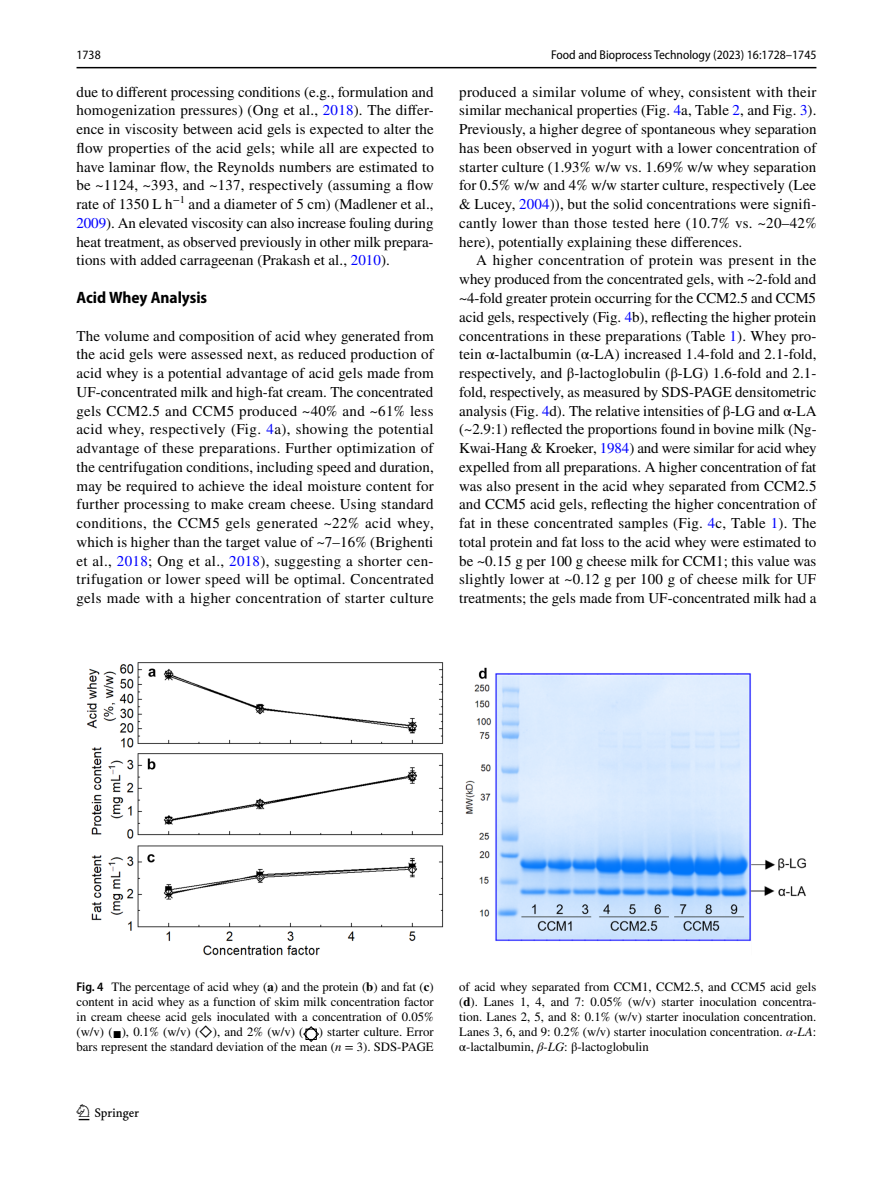
<style>
.page{position:relative;width:893px;height:1187px;background:#fff}
.page>*{position:absolute;margin:0;border:0;box-sizing:border-box;transform-origin:0 0}
.t1{font:22.5px "Springnew Regular 3";color:#000}
.t2{font:700 semi-condensed 16.5px "Myriad Pro";color:#000}
.t3{font:15px/18.8px "STIX";letter-spacing:.01em;color:#000;text-align:justify}
.t4{font:12.75px/15px "STIX";color:#000;text-align:justify}
.t5{font:semi-condensed 12.75px "Myriad Pro";color:#000}
.s1{color:#00f}
.s2{font-family:"Myriad Pro";font-weight:600;font-stretch:semi-condensed}
.s3{font-weight:700}
.s4{font-family:"Times New Roman PSMT5";font-size:15px}
.s5{font-family:"Code 2000"}
.s6{font-style:italic}
</style>
<div class="page">
<hr style="left:77px;top:67px;width:739px;height:1px;background:#000">
<img style="left:87px;top:662px;width:719px;height:294px">
<svg style="left:304px;top:1026px;width:15px;height:15px"></svg>
<p class="t5" style="left:77px;top:48px;width:26px">1738</p>
<p class="t5" style="left:551px;top:48px;width:267px">Food and Bioprocess Technology (2023) 16:1728–1745</p>
<p class="t3" style="left:77px;top:83px;width:359px">due to different processing conditions (e.g., formulation and homogenization pressures) (Ong et al., <span class="s1">2018</span>). The differ&shy;ence in viscosity between acid gels is expected to alter the flow properties of the acid gels; while all are expected to have laminar flow, the Reynolds numbers are estimated to be ~1124, ~393, and ~137, respectively (assuming a flow rate of 1350 L h<sup>−1</sup> and a diameter of 5 cm) (Madlener et al., <span class="s1">2009</span>). An elevated viscosity can also increase fouling during heat treatment, as observed previously in other milk prepara&shy;tions with added carrageenan (Prakash et al., <span class="s1">2010</span>).</p>
<p class="t2" style="left:77px;top:288px;width:132px">Acid Whey Analysis</p>
<p class="t3" style="left:77px;top:327px;width:359px">The volume and composition of acid whey generated from the acid gels were assessed next, as reduced production of acid whey is a potential advantage of acid gels made from UF-concentrated milk and high-fat cream. The concentrated gels CCM2.5 and CCM5 produced ~40% and ~61% less acid whey, respectively (Fig. <span class="s1">4</span>a), showing the potential advantage of these preparations. Further optimization of the centrifugation conditions, including speed and duration, may be required to achieve the ideal moisture content for further processing to make cream cheese. Using standard conditions, the CCM5 gels generated ~22% acid whey, which is higher than the target value of ~7–16% (Brighenti et al., <span class="s1">2018</span>; Ong et al., <span class="s1">2018</span>), suggesting a shorter cen&shy;trifugation or lower speed will be optimal. Concentrated gels made with a higher concentration of starter culture</p>
<p class="t3" style="left:459px;top:83px;width:359px">produced a similar volume of whey, consistent with their similar mechanical properties (Fig. <span class="s1">4</span>a, Table <span class="s1">2</span>, and Fig. <span class="s1">3</span>).<br>Previously, a higher degree of spontaneous whey separation has been observed in yogurt with a lower concentration of starter culture (1.93% w/w vs. 1.69% w/w whey separation for 0.5% w/w and 4% w/w starter culture, respectively (Lee &amp; Lucey, <span class="s1">2004</span>)), but the solid concentrations were signifi&shy;cantly lower than those tested here (10.7% vs. ~20–42% here), potentially explaining these differences.</p>
<p class="t3" style="left:459px;top:252px;width:359px;text-indent:17px">A higher concentration of protein was present in the whey produced from the concentrated gels, with ~2-fold and ~4-fold greater protein occurring for the CCM2.5 and CCM5 acid gels, respectively (Fig. <span class="s1">4</span>b), reflecting the higher protein concentrations in these preparations (Table <span class="s1">1</span>). Whey pro&shy;tein α-lactalbumin (α-LA) increased 1.4-fold and 2.1-fold, respectively, and β-lactoglobulin (β-LG) 1.6-fold and 2.1- fold, respectively, as measured by SDS-PAGE densitometric analysis (Fig. <span class="s1">4</span>d). The relative intensities of β-LG and α-LA (~2.9:1) reflected the proportions found in bovine milk (Ng-Kwai-Hang &amp; Kroeker, <span class="s1">1984</span>) and were similar for acid whey expelled from all preparations. A higher concentration of fat was also present in the acid whey separated from CCM2.5 and CCM5 acid gels, reflecting the higher concentration of fat in these concentrated samples (Fig. <span class="s1">4</span>c, Table <span class="s1">1</span>). The total protein and fat loss to the acid whey were estimated to be ~0.15 g per 100 g cheese milk for CCM1; this value was slightly lower at ~0.12 g per 100 g of cheese milk for UF treatments; the gels made from UF-concentrated milk had a</p>
<p class="t4" style="left:77px;top:980px;width:359px"><span class="s2">Fig. 4</span> The percentage of acid whey (<span class="s3">a</span>) and the protein (<span class="s3">b</span>) and fat (<span class="s3">c</span>) content in acid whey as a function of skim milk concentration factor in cream cheese acid gels inoculated with a concentration of 0.05% (w/v) (<span class="s4">■</span>), 0.1% (w/v) (<span class="s5">◇</span>), and 2% (w/v) ( ) starter culture. Error bars represent the standard deviation of the mean (<span class="s6">n</span> = 3). SDS-PAGE</p>
<p class="t4" style="left:459px;top:980px;width:359px">of acid whey separated from CCM1, CCM2.5, and CCM5 acid gels (<span class="s3">d</span>). Lanes 1, 4, and 7: 0.05% (w/v) starter inoculation concentra&shy;tion. Lanes 2, 5, and 8: 0.1% (w/v) starter inoculation concentration.<br>Lanes 3, 6, and 9: 0.2% (w/v) starter inoculation concentration. <span class="s6">α-LA</span>: α-lactalbumin, <span class="s6">β-LG</span>: β-lactoglobulin</p>
<h1 class="t1" style="left:79px;top:1104px;width:62px">1 3</h1>
</div>
